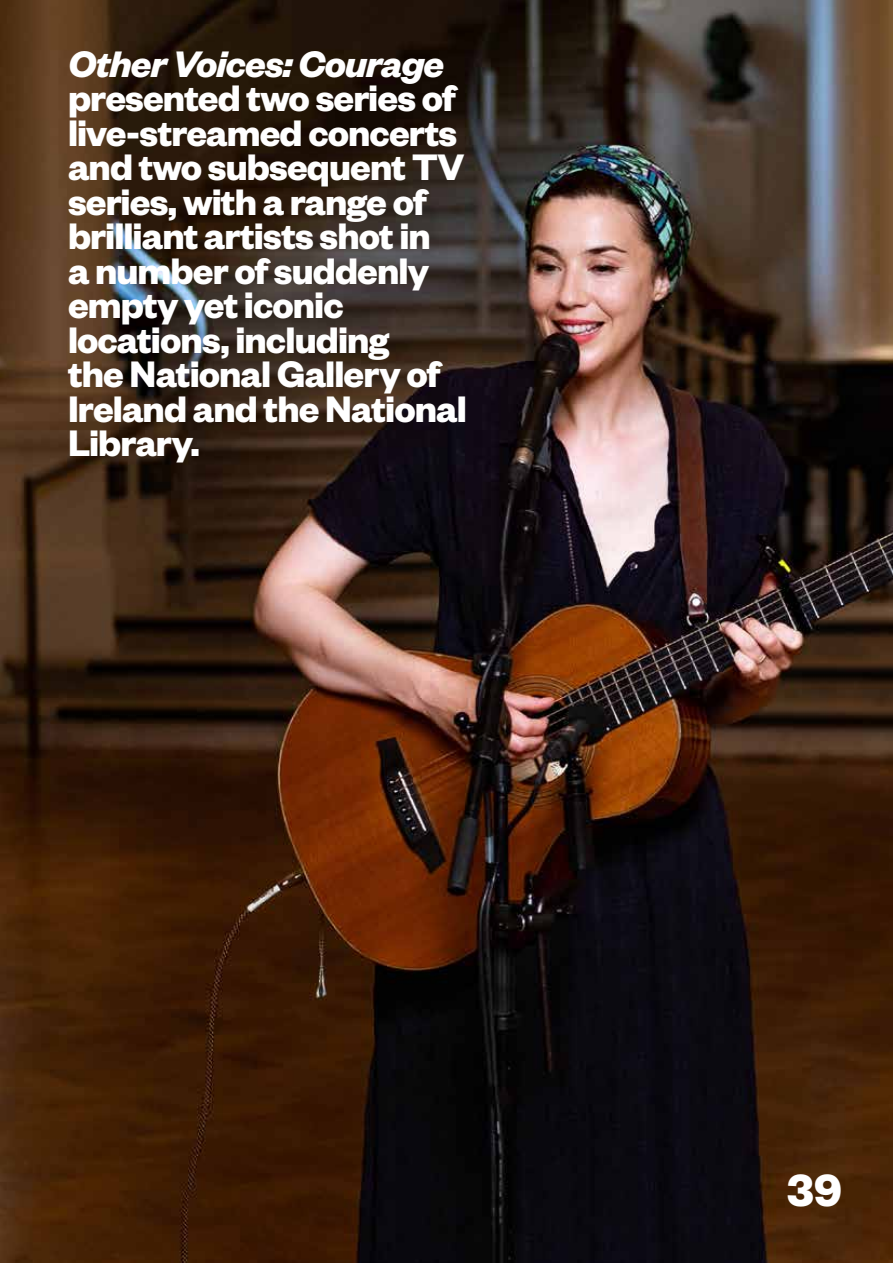
<style>
.page{position:relative;width:893px;height:1263px;background:#fff}
.page>*{position:absolute;margin:0;border:0;box-sizing:border-box;transform-origin:0 0}
.t1{font:700 49.5px "Founders Grotesk";color:#fff}
.t2{font:700 40.5px/34.5px "Founders Grotesk";letter-spacing:-.02em;color:#fff}
.t3{font:italic 700 40.5px "Founders Grotesk";letter-spacing:-.025em;color:#fff}
</style>
<div class="page">
<img style="left:0;top:0;width:893px;height:1263px">
<p class="t3" style="left:68px;top:38px;width:378px">Other Voices: Courage</p>
<p class="t2" style="left:68px;top:79px;width:400px">presented two series of live-streamed concerts and two subsequent TV series, with a range of brilliant artists shot in<br>a number of suddenly empty yet iconic locations, including<br>the National Gallery of<br>Ireland and the National<br>Library.</p>
<p class="t1" style="left:787px;top:1159px;width:56px">39</p>
</div>
